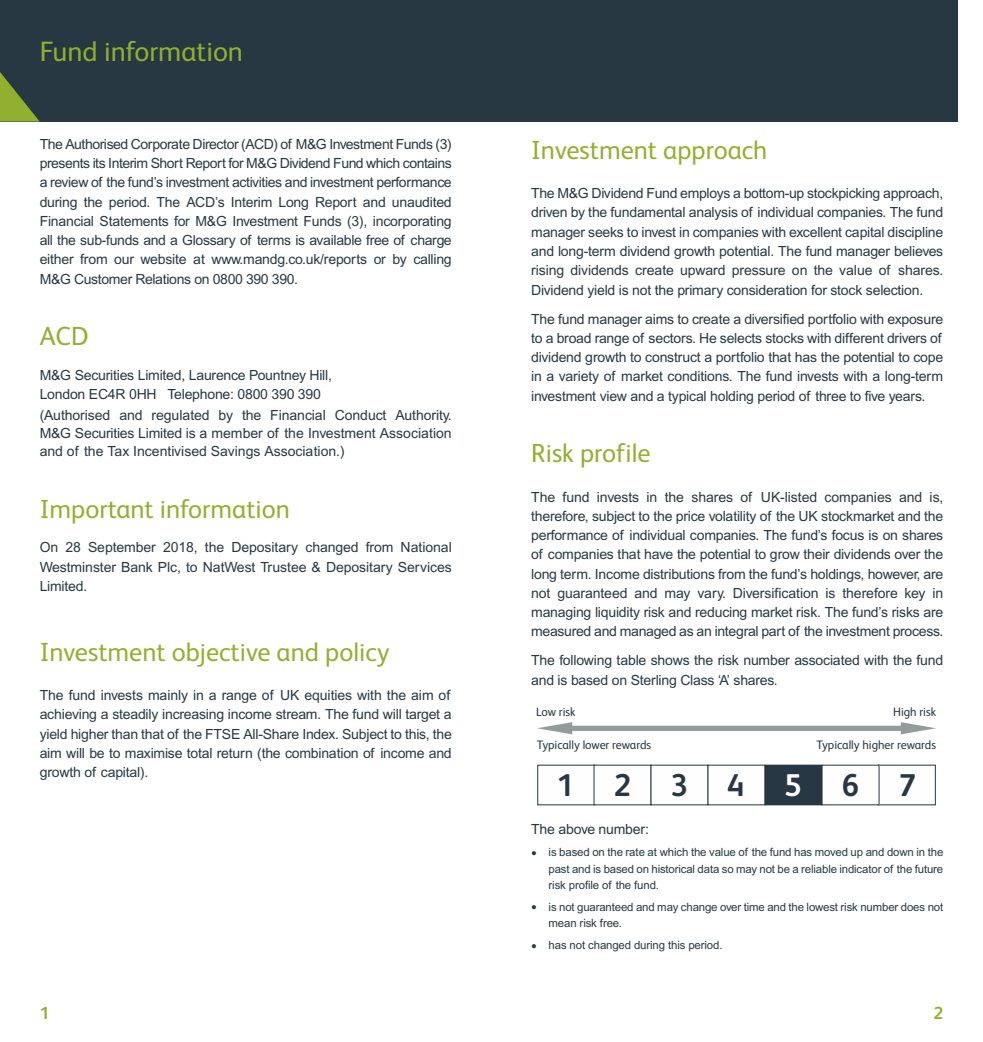
<style>
.page{position:relative;width:983px;height:1042px;background:#fff}
.page>*{position:absolute;margin:0;border:0;box-sizing:border-box;transform-origin:0 0}
.t1{font:700 31.5px "FS Albert";color:#273743}
.t2{font:700 31.5px "FS Albert";color:#fefefe}
.t3{font:28px "FS Albert";color:#92b02f}
.t4{font:26.25px "FS Albert";color:#92b02f}
.t5{font:700 17.5px "FS Albert";color:#92b02f}
.t6{font:14px/19.2px "Arial";letter-spacing:-.015em;color:#273843;text-align:justify}
.t7{font:12.25px "FS Albert";letter-spacing:-.005em;color:#273743}
.t8{font:11.38px/16.6px "Arial";letter-spacing:-.01em;color:#273843;text-align:justify}
.s1{font-size:16.62px}
</style>
<div class="page">
<div style="left:491px;top:0;width:466px;height:122px;background:#273843"></div>
<div style="left:0;top:0;width:491px;height:122px;background:#273843"></div>
<svg style="left:0;top:72px;width:40px;height:50px"></svg>
<div style="left:571px;top:726px;width:330px;height:5px;background:#929d9b"></div>
<svg style="left:900px;top:722px;width:35px;height:12px"></svg>
<svg style="left:537px;top:722px;width:35px;height:12px"></svg>
<div style="left:764px;top:765px;width:57px;height:40px;background:#273743"></div>
<div style="left:764px;top:765px;width:58px;height:40px;border:1px solid #273743"></div>
<h2 class="t3" style="left:40px;top:42px;width:205px">Fund information</h2>
<p class="t6" style="left:40px;top:136px;width:413px">The Authorised Corporate Director (ACD) of M&amp;G Investment Funds (3) presents its Interim Short Report for M&amp;G Dividend Fund which contains a review of the fund’s investment activities and investment performance during the period. The ACD’s Interim Long Report and unaudited Financial Statements for M&amp;G Investment Funds (3), incorporating all the sub-funds and a Glossary of terms is available free of charge either from our website at www.mandg.co.uk/reports or by calling M&amp;G Customer Relations on 0800 390 390.</p>
<h3 class="t4" style="left:40px;top:327px;width:50px">ACD</h3>
<p class="t6" style="left:40px;top:366px;width:294px">M&amp;G Securities Limited, Laurence Pountney Hill,<br>London EC4R 0HH Telephone: 0800 390 390</p>
<p class="t6" style="left:40px;top:407px;width:413px;line-height:18.4px">(Authorised and regulated by the Financial Conduct Authority.<br>M&amp;G Securities Limited is a member of the Investment Association and of the Tax Incentivised Savings Association.)</p>
<h3 class="t4" style="left:40px;top:500px;width:252px">Important information</h3>
<p class="t6" style="left:40px;top:539px;width:413px">On 28 September 2018, the Depositary changed from National Westminster Bank Plc, to NatWest Trustee &amp; Depositary Services Limited.</p>
<h3 class="t4" style="left:40px;top:643px;width:351px">Investment objective and policy</h3>
<p class="t6" style="left:40px;top:687px;width:413px">The fund invests mainly in a range of UK equities with the aim of achieving a steadily increasing income stream. The fund will target a yield higher than that of the FTSE All-Share Index. Subject to this, the aim will be to maximise total return (the combination of income and growth of capital).</p>
<p class="t5" style="left:40px;top:1007px;width:11px">1</p>
<h3 class="t4" style="left:531px;top:141px;width:238px">Investment approach</h3>
<p class="t6" style="left:531px;top:185px;width:413px">The M&amp;G Dividend Fund employs a bottom-up stockpicking approach, driven by the fundamental analysis of individual companies. The fund manager seeks to invest in companies with excellent capital discipline and long-term dividend growth potential. The fund manager believes rising dividends create upward pressure on the value of shares.<br>Dividend yield is not the primary consideration for stock selection.</p>
<p class="t6" style="left:531px;top:310px;width:413px">The fund manager aims to create a diversified portfolio with exposure to a broad range of sectors. He selects stocks with different drivers of dividend growth to construct a portfolio that has the potential to cope in a variety of market conditions. The fund invests with a long-term investment view and a typical holding period of three to five years.</p>
<h3 class="t4" style="left:531px;top:444px;width:121px">Risk profile</h3>
<p class="t6" style="left:531px;top:488px;width:413px">The fund invests in the shares of UK-listed companies and is, therefore, subject to the price volatility of the UK stockmarket and the performance of individual companies. The fund’s focus is on shares of companies that have the potential to grow their dividends over the long term. Income distributions from the fund’s holdings, however, are not guaranteed and may vary. Diversification is therefore key in managing liquidity risk and reducing market risk. The fund’s risks are measured and managed as an integral part of the investment process.</p>
<p class="t6" style="left:531px;top:652px;width:413px">The following table shows the risk number associated with the fund and is based on Sterling Class ‘A’ shares.</p>
<p class="t7" style="left:536px;top:707px;width:41px">Low risk</p>
<p class="t7" style="left:892px;top:707px;width:44px">High risk</p>
<p class="t7" style="left:536px;top:741px;width:116px">Typically lower rewards</p>
<p class="t7" style="left:816px;top:741px;width:121px">Typically higher rewards</p>
<h1 class="t1" style="left:556px;top:774px;width:19px">1</h1>
<h1 class="t1" style="left:613px;top:774px;width:19px">2</h1>
<h1 class="t1" style="left:670px;top:774px;width:75px">3 4</h1>
<h1 class="t2" style="left:784px;top:774px;width:19px">5</h1>
<h1 class="t1" style="left:841px;top:774px;width:19px">6</h1>
<h1 class="t1" style="left:898px;top:774px;width:19px">7</h1>
<p class="t6" style="left:531px;top:821px;width:119px">The above number:</p>
<p class="t8" style="left:548px;top:845px;width:396px;text-indent:-17px"><span class="s1">•</span> is based on the rate at which the value of the fund has moved up and down in the past and is based on historical data so may not be a reliable indicator of the future risk profile of the fund.</p>
<p class="t8" style="left:548px;top:899px;width:396px;text-indent:-17px"><span class="s1">•</span> is not guaranteed and may change over time and the lowest risk number does not mean risk free.</p>
<p class="t8" style="left:531px;top:938px;width:193px"><span class="s1">•</span> has not changed during this period.</p>
<p class="t5" style="left:933px;top:1007px;width:11px">2</p>
</div>
